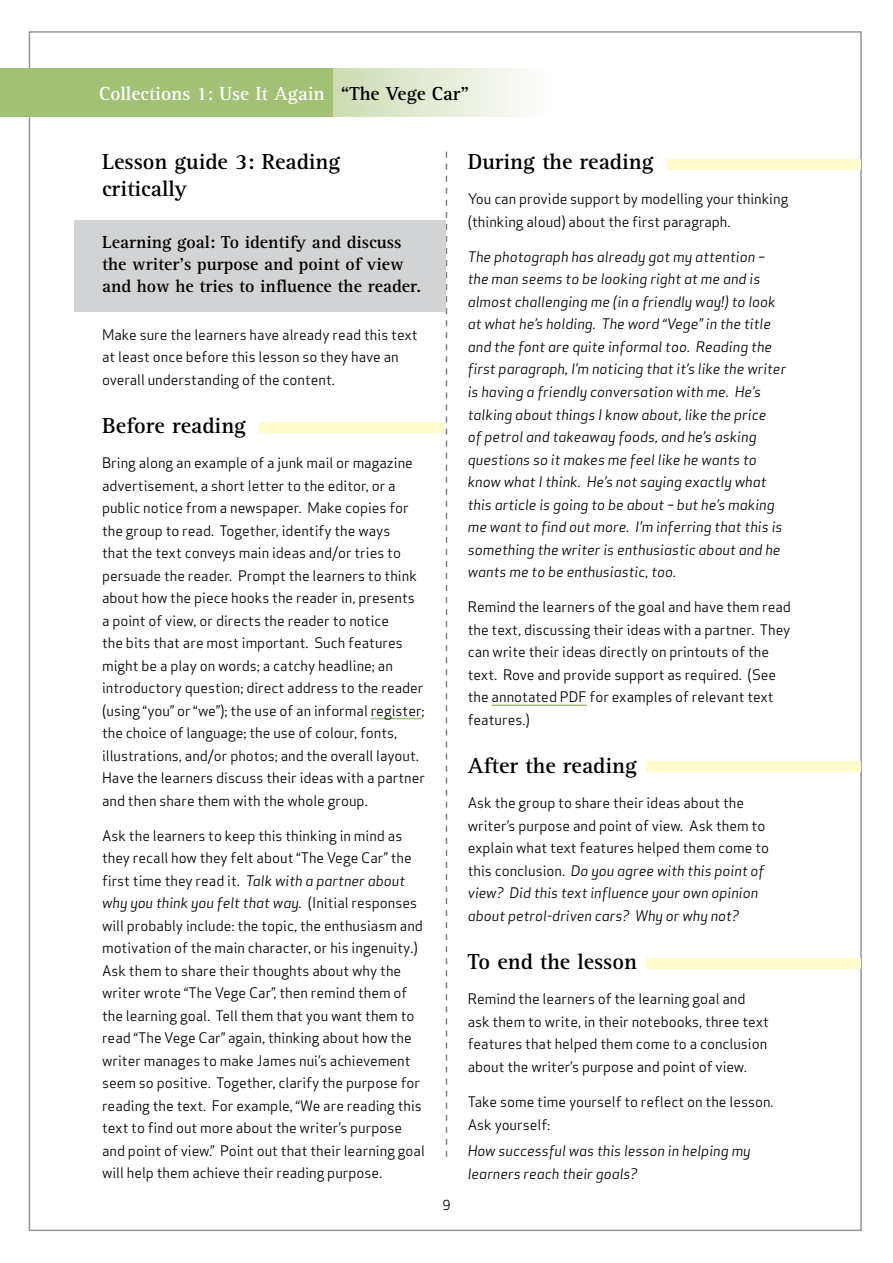
<style>
.page{position:relative;width:893px;height:1263px;background:#fff}
.page>*{position:absolute;margin:0;border:0;box-sizing:border-box;transform-origin:0 0}
.t1{font:700 22.5px/27px "Rotis Serif Pro";color:#000}
.t2{font:700 19.5px "Rotis Serif Pro";color:#fff}
.t3{font:700 18px/21.6px "Rotis Serif Pro";color:#000}
.t4{font:14.25px/22.5px "Apex Sans";color:#000}
.t5{font:italic 14.25px/22.5px "Apex Sans";color:#000}
.t6{font:13.5px "Apex Sans";color:#000}
.s1{color:#000}
.s2{font-style:italic}
</style>
<div class="page">
<div style="left:0;top:68px;width:336px;height:48px;background:#a2c175"></div>
<div style="left:333px;top:68px;width:215px;height:48px;background:linear-gradient(to right,#cddbb3,#fefefe)"></div>
<svg style="left:446px;top:152px;width:1px;height:1005px"></svg>
<div style="left:259px;top:422px;width:185px;height:11px;background:#fffbcc"></div>
<div style="left:668px;top:159px;width:193px;height:11px;background:#fffbcc"></div>
<div style="left:646px;top:761px;width:215px;height:11px;background:#fffbcc"></div>
<div style="left:646px;top:958px;width:215px;height:11px;background:#fffbcc"></div>
<div style="left:74px;top:220px;width:372px;height:91px;background:#d1d3d4"></div>
<hr style="left:371px;top:718px;width:51px;height:1px;background:#a2c176">
<hr style="left:492px;top:704px;width:95px;height:2px;background:#a2c176">
<h2 class="t2" style="left:99px;top:81px;width:371px">Collections 1: Use It Again <span class="s1">“The Vege Car”</span></h2>
<h1 class="t1" style="left:102px;top:148px;width:240px">Lesson guide 3: Reading critically</h1>
<p class="t3" style="left:102px;top:232px;width:320px">Learning goal: To identify and discuss the writer’s purpose and point of view and how he tries to influence the reader.</p>
<p class="t4" style="left:102px;top:322px;width:317px">Make sure the learners have already read this text at least once before this lesson so they have an overall understanding of the content.</p>
<h1 class="t1" style="left:102px;top:412px;width:145px">Before reading</h1>
<p class="t4" style="left:102px;top:450px;width:325px">Bring along an example of a junk mail or magazine advertisement, a short letter to the editor, or a public notice from a newspaper. Make copies for the group to read. Together, identify the ways<br>that the text conveys main ideas and/or tries to persuade the reader. Prompt the learners to think about how the piece hooks the reader in, presents a point of view, or directs the reader to notice<br>the bits that are most important. Such features might be a play on words; a catchy headline; an introductory question; direct address to the reader (using “you” or “we”); the use of an informal register; the choice of language; the use of colour, fonts, illustrations, and/or photos; and the overall layout.<br>Have the learners discuss their ideas with a partner and then share them with the whole group.</p>
<p class="t4" style="left:102px;top:823px;width:324px">Ask the learners to keep this thinking in mind as they recall how they felt about “The Vege Car” the first time they read it. <span class="s2">Talk with a partner about why you think you felt that way.</span> (Initial responses will probably include: the topic, the enthusiasm and motivation of the main character, or his ingenuity.)<br>Ask them to share their thoughts about why the writer wrote “The Vege Car”, then remind them of the learning goal. Tell them that you want them to read “The Vege Car” again, thinking about how the writer manages to make James nui’s achievement seem so positive. Together, clarify the purpose for reading the text. For example, “We are reading this text to find out more about the writer’s purpose and point of view.” Point out that their learning goal will help them achieve their reading purpose.</p>
<p class="t6" style="left:442px;top:1194px;width:10px">9</p>
<h1 class="t1" style="left:468px;top:148px;width:187px">During the reading</h1>
<p class="t4" style="left:468px;top:186px;width:322px">You can provide support by modelling your thinking (thinking aloud) about the first paragraph.</p>
<p class="t5" style="left:468px;top:244px;width:320px">The photograph has already got my attention – the man seems to be looking right at me and is almost challenging me (in a friendly way!) to look at what he’s holding. The word “Vege” in the title and the font are quite informal too. Reading the first paragraph, I’m noticing that it’s like the writer is having a friendly conversation with me. He’s talking about things I know about, like the price<br>of petrol and takeaway foods, and he’s asking questions so it makes me feel like he wants to know what I think. He’s not saying exactly what this article is going to be about – but he’s making me want to find out more. I’m inferring that this is something the writer is enthusiastic about and he wants me to be enthusiastic, too.</p>
<p class="t4" style="left:468px;top:594px;width:325px">Remind the learners of the goal and have them read the text, discussing their ideas with a partner. They can write their ideas directly on printouts of the text. Rove and provide support as required. (See the annotated PDF for examples of relevant text features.)</p>
<h1 class="t1" style="left:468px;top:752px;width:170px">After the reading</h1>
<p class="t4" style="left:468px;top:790px;width:303px">Ask the group to share their ideas about the writer’s purpose and point of view. Ask them to explain what text features helped them come to this conclusion. <span class="s2">Do you agree with this point of view? Did this text influence your own opinion about petrol-driven cars? Why or why not?</span></p>
<h1 class="t1" style="left:468px;top:948px;width:171px">To end the lesson</h1>
<p class="t4" style="left:468px;top:986px;width:303px">Remind the learners of the learning goal and ask them to write, in their notebooks, three text features that helped them come to a conclusion about the writer’s purpose and point of view.</p>
<p class="t4" style="left:468px;top:1089px;width:307px">Take some time yourself to reflect on the lesson.<br>Ask yourself:</p>
<p class="t5" style="left:468px;top:1138px;width:285px">How successful was this lesson in helping my learners reach their goals?</p>
</div>
